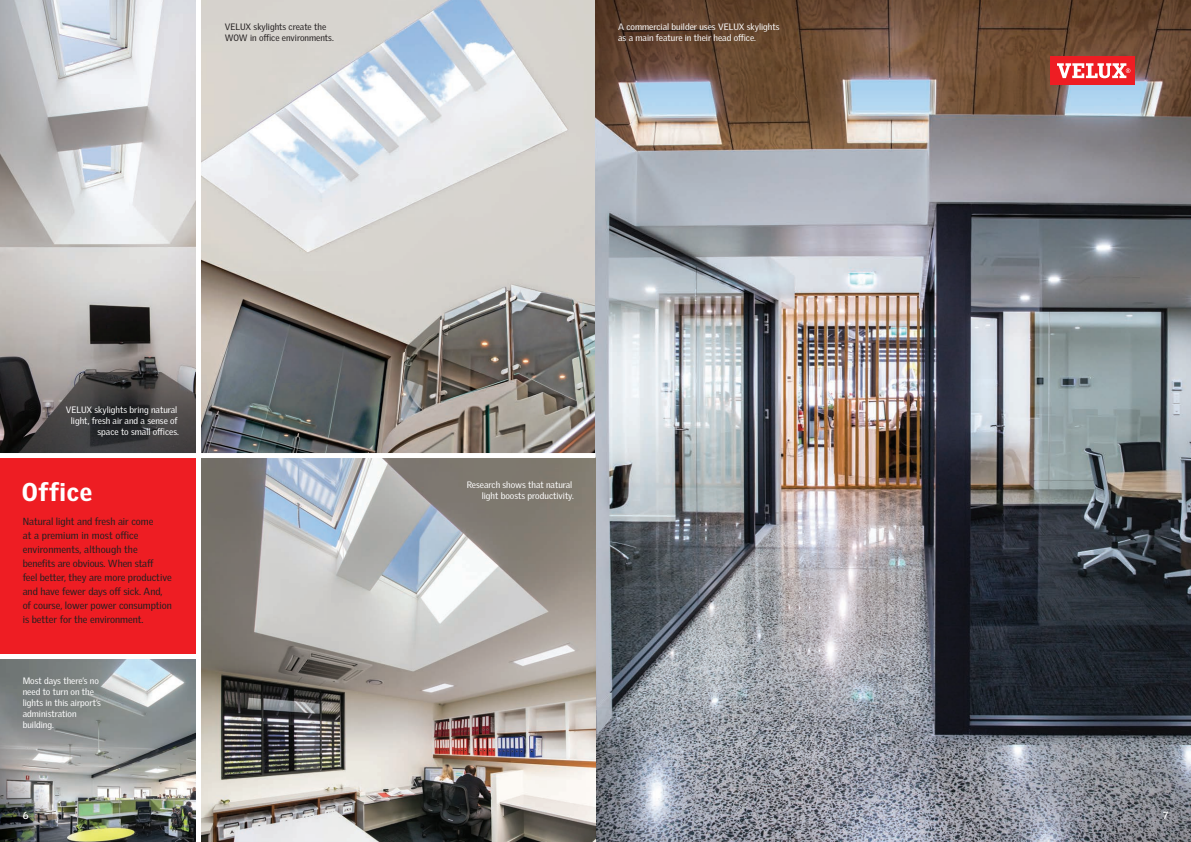
<style>
.page{position:relative;width:1191px;height:842px;background:#fff}
.page>*{position:absolute;margin:0;border:0;box-sizing:border-box;transform-origin:0 0}
.t1{font:900 25px "Velux Gothic";letter-spacing:.03em;color:#fff}
.t2{font:10px/14px "Velux Gothic";color:#231f20}
.t3{font:700 10px "Velux Gothic";color:#fff}
.t4{font:9px/11px "Velux Gothic";color:#fff}
.t5{font:9px/11px "Velux Gothic";color:#231f20}
</style>
<div class="page">
<img style="left:0;top:659px;width:196px;height:183px">
<img style="left:0;top:0;width:595px;height:453px">
<div style="left:0;top:458px;width:201px;height:195px;background:#ee1d23"></div>
<img style="left:595px;top:0;width:596px;height:842px">
<img style="left:201px;top:458px;width:394px;height:384px">
<div style="left:196px;top:0;width:5px;height:842px;background:#fff"></div>
<div style="left:1049px;top:57px;width:85px;height:28px;background:#ee1d23"></div>
<svg style="left:1057px;top:63px;width:73px;height:15px"></svg>
<p class="t5" style="left:225px;top:21px;width:110px">VELUX skylights create the<br>WOW in office environments.</p>
<p class="t4" style="left:618px;top:21px;width:163px">A commercial builder uses VELUX skylights as a main feature in their head office.</p>
<p class="t4" style="left:66px;top:404px;width:115px;text-align:right">VELUX skylights bring natural light, fresh air and a sense of space to small offices.</p>
<p class="t1" style="left:22px;top:476px;width:72px">Office</p>
<p class="t2" style="left:23px;top:514px;width:151px">Natural light and fresh air come<br>at a premium in most office environments, although the benefits are obvious. When staff<br>feel better, they are more productive and have fewer days off sick. And, of course, lower power consumption is better for the environment.</p>
<p class="t4" style="left:23px;top:675px;width:80px">Most days there’s no need to turn on the lights in this airport’s administration building.</p>
<p class="t4" style="left:467px;top:479px;width:109px;text-align:right">Research shows that natural light boosts productivity.</p>
<p class="t3" style="left:23px;top:809px;width:7px">6</p>
<p class="t3" style="left:1163px;top:809px;width:7px">7</p>
</div>
